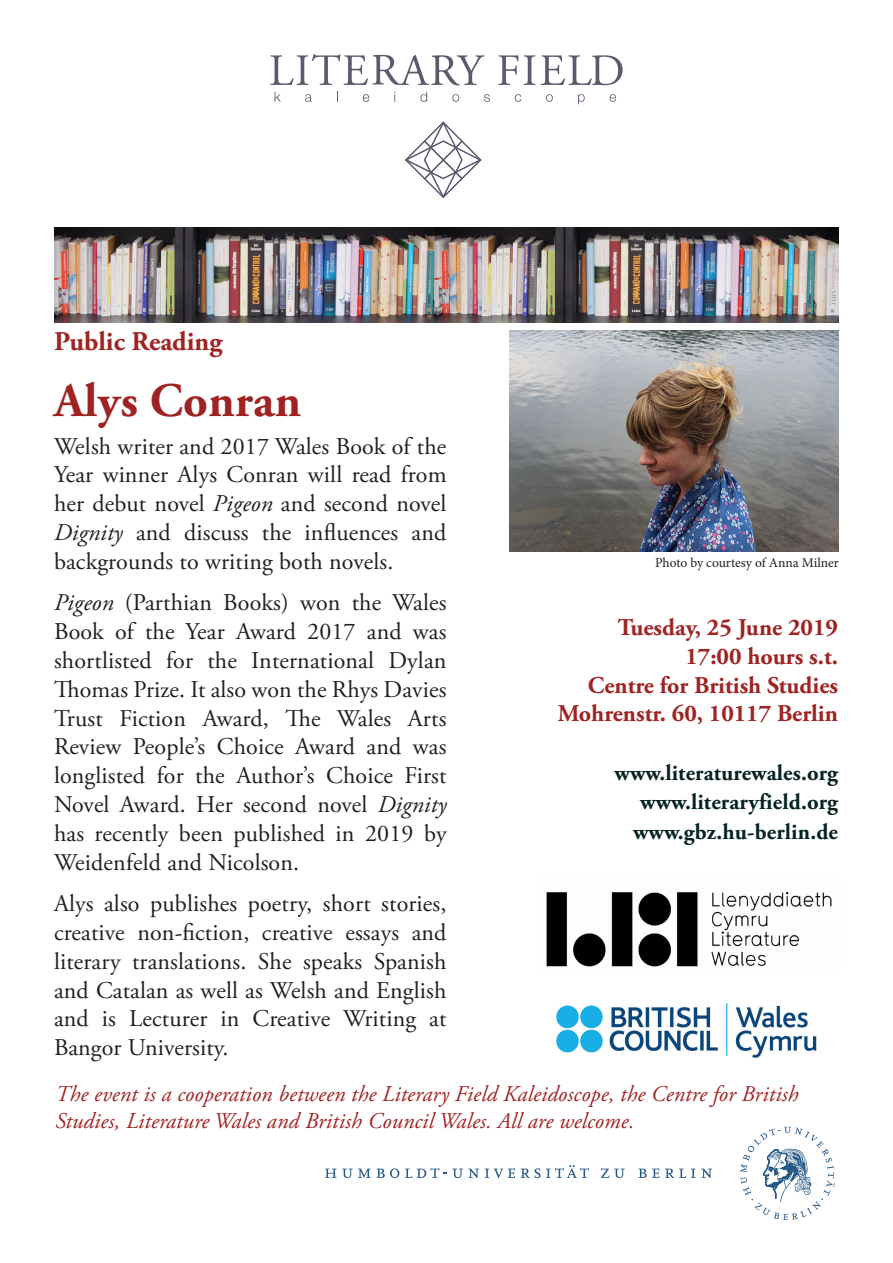
<style>
.page{position:relative;width:893px;height:1263px;background:#fff}
.page>*{position:absolute;margin:0;border:0;box-sizing:border-box;transform-origin:0 0}
.t1{font:700 48px "Adobe Garamond Pro";letter-spacing:.005em;color:#9f2322}
.t2{font:700 27px "Adobe Garamond Pro";color:#9f2322}
.t3{font:24px/28.8px "Adobe Garamond Pro";letter-spacing:.005em;color:#231f20;text-align:justify}
.t4{font:700 24px/28.8px "Adobe Garamond Pro";color:#9f2322;text-align:right}
.t5{font:italic 22.5px/27px "Adobe Garamond Pro";letter-spacing:.005em;color:#9f2322}
.t6{font:700 22.5px/29.5px "Adobe Garamond Pro";letter-spacing:.005em;color:#042322;text-align:right}
.t7{font:13.5px "Minion Pro";letter-spacing:-.005em;color:#231f20}
.s1{font-style:italic}
</style>
<div class="page">
<img style="left:54px;top:227px;width:785px;height:95px">
<svg style="left:405px;top:122px;width:76px;height:76px"></svg>
<svg style="left:270px;top:54px;width:214px;height:31px"></svg>
<svg style="left:498px;top:55px;width:20px;height:30px"></svg>
<svg style="left:524px;top:55px;width:11px;height:30px"></svg>
<svg style="left:541px;top:55px;width:82px;height:30px"></svg>
<svg style="left:275px;top:92px;width:6px;height:10px"></svg>
<svg style="left:305px;top:94px;width:7px;height:8px"></svg>
<svg style="left:363px;top:94px;width:6px;height:8px"></svg>
<svg style="left:420px;top:92px;width:7px;height:10px"></svg>
<svg style="left:452px;top:94px;width:7px;height:8px"></svg>
<svg style="left:484px;top:94px;width:6px;height:8px"></svg>
<svg style="left:515px;top:94px;width:6px;height:8px"></svg>
<svg style="left:546px;top:94px;width:7px;height:8px"></svg>
<svg style="left:578px;top:94px;width:7px;height:10px"></svg>
<svg style="left:610px;top:94px;width:6px;height:8px"></svg>
<svg style="left:740px;top:1127px;width:95px;height:93px"></svg>
<svg style="left:325px;top:1168px;width:74px;height:10px"></svg>
<svg style="left:405px;top:1168px;width:74px;height:10px"></svg>
<svg style="left:485px;top:1168px;width:30px;height:10px"></svg>
<svg style="left:521px;top:1165px;width:68px;height:13px"></svg>
<svg style="left:601px;top:1168px;width:24px;height:10px"></svg>
<svg style="left:638px;top:1168px;width:21px;height:10px"></svg>
<svg style="left:665px;top:1168px;width:30px;height:10px"></svg>
<svg style="left:701px;top:1168px;width:11px;height:10px"></svg>
<img style="left:546px;top:892px;width:286px;height:75px">
<img style="left:509px;top:331px;width:329px;height:220px">
<img style="left:556px;top:1003px;width:261px;height:55px">
<p class="t2" style="left:54px;top:326px;width:170px">Public Reading</p>
<h1 class="t1" style="left:54px;top:373px;width:249px">Alys Conran</h1>
<p class="t3" style="left:54px;top:432px;width:394px">Welsh writer and 2017 Wales Book of the Year winner Alys Conran will read from her debut novel <span class="s1">Pigeon</span> and second novel <span class="s1">Dignity</span> and discuss the influences and backgrounds to writing both novels.</p>
<p class="t3" style="left:54px;top:589px;width:394px"><span class="s1">Pigeon</span> (Parthian Books) won the Wales Book of the Year Award 2017 and was shortlisted for the International Dylan Thomas Prize. It also won the Rhys Davies Trust Fiction Award, The Wales Arts Review People’s Choice Award and was longlisted for the Author’s Choice First Novel Award. Her second novel <span class="s1">Dignity </span>has recently been published in 2019 by Weidenfeld and Nicolson.</p>
<p class="t3" style="left:54px;top:890px;width:394px">Alys also publishes poetry, short stories, creative non-fiction, creative essays and literary translations. She speaks Spanish and Catalan as well as Welsh and English and is Lecturer in Creative Writing at Bangor University.</p>
<p class="t7" style="left:655px;top:553px;width:185px">Photo by courtesy of Anna Milner</p>
<p class="t4" style="left:558px;top:613px;width:282px">Tuesday, 25 June 2019<br>17:00 hours s.t.<br>Centre for British Studies<br>Mohrenstr. 60, 10117 Berlin</p>
<p class="t6" style="left:615px;top:758px;width:225px">www.literaturewales.org www.literaryfield.org www.gbz.hu-berlin.de</p>
<p class="t5" style="left:55px;top:1080px;width:745px">The event is a cooperation between the Literary Field Kaleidoscope, the Centre for British<br>Studies, Literature Wales and British Council Wales. All are welcome.</p>
</div>
